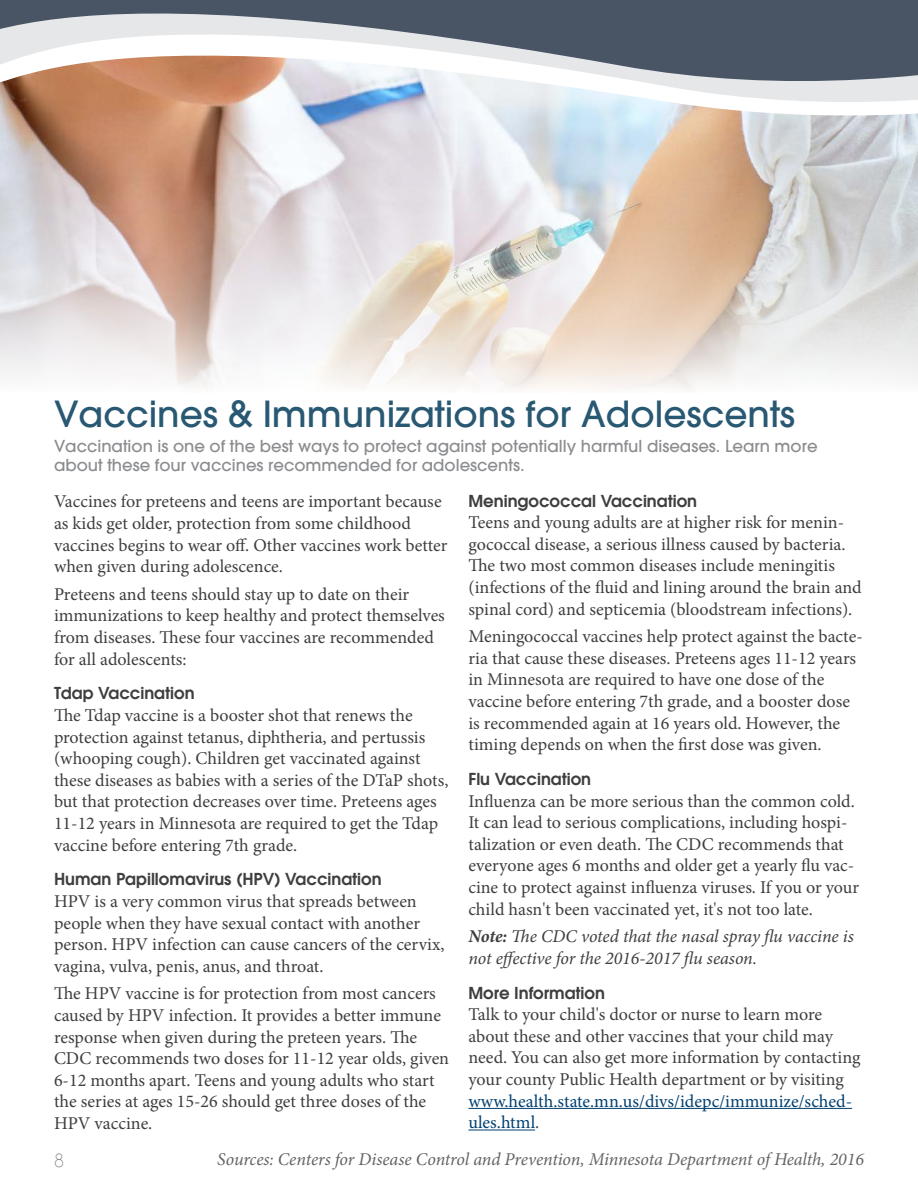
<style>
.page{position:relative;width:918px;height:1188px;background:#fff}
.page>*{position:absolute;margin:0;border:0;box-sizing:border-box;transform-origin:0 0}
.Article_Title{font:500 36px "ITC Avant Garde Gothic";color:#285872}
.t1{font:18px/21.6px "Minion Pro";color:#3e3e3f}
.t2{font:italic 18px/21.6px "Minion Pro";letter-spacing:-.005em;color:#3e3e3f}
.Source_Continued{font:italic 18px "Minion Pro";letter-spacing:-.01em;color:#636366}
.t3{font:200 18px "ITC Avant Garde Gothic";color:#636366}
.Subhead_1{font:500 16.5px/19.8px "ITC Avant Garde Gothic";color:#8a8c8f}
.Subhead_2{font:600 16.5px "Avant Garde";color:#3e3e3f}
.s1{font-weight:700}
.s2{color:#004071}
</style>
<div class="page">
<img style="left:0;top:204px;width:918px;height:185px">
<svg style="left:0;top:181px;width:918px;height:21px;background:#d4c5bf"></svg>
<svg style="left:0;top:0;width:918px;height:181px"></svg>
<hr style="left:468px;top:1108px;width:384px;height:1px;background:#004071">
<hr style="left:468px;top:1130px;width:67px;height:1px;background:#004071">
<p class="Article_Title" style="left:54px;top:392px;width:743px">Vaccines &amp; Immunizations for Adolescents</p>
<p class="Subhead_1" style="left:54px;top:436px;width:765px">Vaccination is one of the best ways to protect against potentially harmful diseases. Learn more about these four vaccines recommended for adolescents.</p>
<p class="t1" style="left:54px;top:491px;width:395px">Vaccines for preteens and teens are important because as kids get older, protection from some childhood vaccines begins to wear off. Other vaccines work better when given during adolescence.</p>
<p class="t1" style="left:54px;top:583px;width:392px">Preteens and teens should stay up to date on their immunizations to keep healthy and protect themselves from diseases. These four vaccines are recommended for all adolescents:</p>
<p class="Subhead_2" style="left:54px;top:683px;width:142px">Tdap Vaccination</p>
<p class="t1" style="left:54px;top:705px;width:396px">The Tdap vaccine is a booster shot that renews the protection against tetanus, diphtheria, and pertussis (whooping cough). Children get vaccinated against these diseases as babies with a series of the DTaP shots, but that protection decreases over time. Preteens ages 11-12 years in Minnesota are required to get the Tdap vaccine before entering 7th grade.</p>
<p class="Subhead_2" style="left:54px;top:869px;width:329px">Human Papillomavirus (HPV) Vaccination</p>
<p class="t1" style="left:54px;top:891px;width:392px">HPV is a very common virus that spreads between people when they have sexual contact with another person. HPV infection can cause cancers of the cervix, vagina, vulva, penis, anus, and throat.</p>
<p class="t1" style="left:54px;top:983px;width:397px">The HPV vaccine is for protection from most cancers caused by HPV infection. It provides a better immune response when given during the preteen years. The CDC recommends two doses for 11-12 year olds, given 6-12 months apart. Teens and young adults who start the series at ages 15-26 should get three doses of the HPV vaccine.</p>
<p class="Subhead_2" style="left:468px;top:490px;width:230px">Meningococcal Vaccination</p>
<p class="t1" style="left:468px;top:512px;width:395px">Teens and young adults are at higher risk for menin&shy;gococcal disease, a serious illness caused by bacteria.<br>The two most common diseases include meningitis (infections of the fluid and lining around the brain and spinal cord) and septicemia (bloodstream infections).</p>
<p class="t1" style="left:468px;top:626px;width:396px">Meningococcal vaccines help protect against the bacte&shy;ria that cause these diseases. Preteens ages 11-12 years in Minnesota are required to have one dose of the vaccine before entering 7th grade, and a booster dose is recommended again at 16 years old. However, the timing depends on when the first dose was given.</p>
<p class="Subhead_2" style="left:468px;top:768px;width:124px">Flu Vaccination</p>
<p class="t1" style="left:468px;top:790px;width:392px">Influenza can be more serious than the common cold.<br>It can lead to serious complications, including hospi&shy;talization or even death. The CDC recommends that everyone ages 6 months and older get a yearly flu vac&shy;cine to protect against influenza viruses. If you or your child hasn't been vaccinated yet, it's not too late.</p>
<p class="t2" style="left:468px;top:926px;width:387px"><span class="s1">Note:</span> The CDC voted that the nasal spray flu vaccine is not effective for the 2016-2017 flu season.</p>
<p class="Subhead_2" style="left:468px;top:982px;width:138px">More Information</p>
<p class="t1" style="left:468px;top:1004px;width:394px">Talk to your child's doctor or nurse to learn more about these and other vaccines that your child may need. You can also get more information by contacting your county Public Health department or by visiting <span class="s2">www.health.state.mn.us/divs/idepc/immunize/sched&shy;ules.html</span>.</p>
<p class="Source_Continued" style="left:217px;top:1147px;width:648px">Sources: Centers for Disease Control and Prevention, Minnesota Department of Health, 2016</p>
<p class="t3" style="left:54px;top:1150px;width:11px">8</p>
</div>
